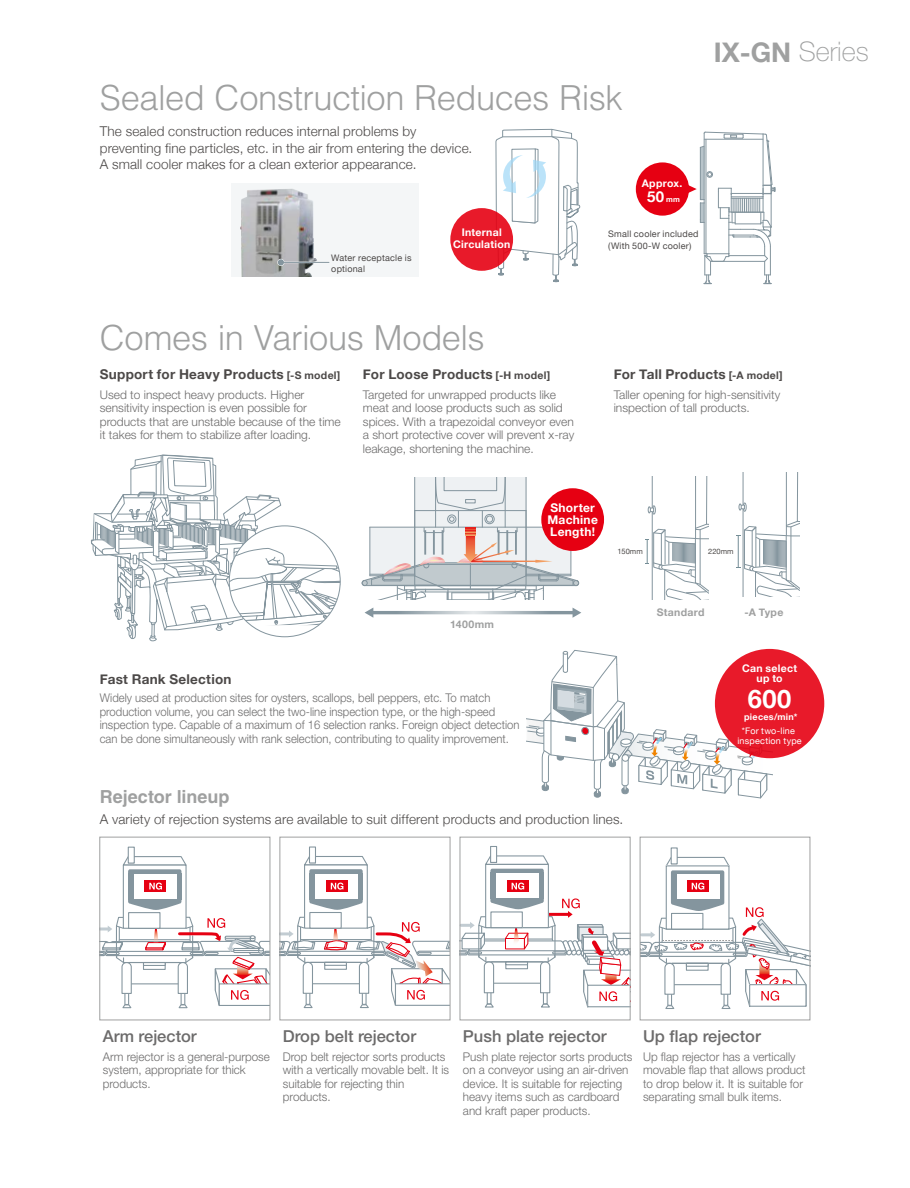
<style>
.page{position:relative;width:910px;height:1188px;background:#fff}
.page>*{position:absolute;margin:0;border:0;box-sizing:border-box;transform-origin:0 0}
.t1{font:300 34.5px "Helvetica LT Std";letter-spacing:-.015em;color:#9fa0a0}
.t2{font:100 27px "Helvetica Neue LT Std";color:#9fa0a0}
.t3{font:700 25.5px "Helvetica Neue";color:#fff}
.t4{font:700 18px "Helvetica LT Std";color:#9fa0a0}
.t5{font:500 16.5px "Helvetica Neue LT Std";color:#6c6b6b}
.t6{font:700 15px "Helvetica Neue";color:#fff}
.t7{font:300 13.5px/16.5px "Helvetica Neue";letter-spacing:.01em;color:#4c4948}
.t8{font:700 13.5px "Helvetica Neue";letter-spacing:.015em;color:#4c4948}
.t9{font:300 12px/13.5px "Helvetica Neue LT Std";color:#6c6b6b}
.t10{font:300 12px/13.5px "Helvetica Neue LT Std";color:#6c6b6b;scale:.94 1}
.t11{font:700 12px/12px "Helvetica Neue";letter-spacing:.02em;color:#fff}
.t12{font:700 10.5px/10.5px "Helvetica Neue";letter-spacing:.025em;color:#fff;text-align:center}
.t13{font:700 10.5px "Helvetica Neue";letter-spacing:.025em;color:#4c4948}
.t14{font:700 10.5px "Helvetica Neue";letter-spacing:.03em;color:#9fa0a0}
.t15{font:9px/10.5px "Helvetica Neue";letter-spacing:.025em;color:#4c4948}
.t16{font:9px/10.5px "Helvetica Neue";letter-spacing:.025em;color:#fff;text-align:center}
.t17{font:700 9px "Helvetica Neue";letter-spacing:.03em;color:#fff}
.t18{font:7.5px "Helvetica Neue";color:#4c4948}
.t19{font:700 7.5px "Helvetica Neue";color:#fff}
.s1{font-family:"Helvetica Neue";font-weight:700}
</style>
<div class="page">
<div style="left:232px;top:183px;width:187px;height:94px;background:#f4f6f7"></div>
<img style="left:240px;top:189px;width:77px;height:88px">
<svg style="left:736px;top:473px;width:64px;height:124px"></svg>
<svg style="left:645px;top:476px;width:64px;height:124px"></svg>
<svg style="left:364px;top:608px;width:217px;height:10px"></svg>
<svg style="left:361px;top:478px;width:218px;height:122px"></svg>
<svg style="left:91px;top:454px;width:249px;height:188px"></svg>
<div style="left:541px;top:488px;width:63px;height:63px;background:#e60012;border-radius:50%"></div>
<svg style="left:526px;top:650px;width:246px;height:149px"></svg>
<div style="left:128px;top:912px;width:32px;height:17px;border:1px solid #84959e"></div>
<div style="left:128px;top:847px;width:7px;height:17px;border:1px solid #84959e"></div>
<svg style="left:102px;top:916px;width:166px;height:93px"></svg>
<svg style="left:122px;top:848px;width:65px;height:62px"></svg>
<div style="left:100px;top:837px;width:170px;height:183px;border:1px solid #9fa0a0"></div>
<svg style="left:282px;top:916px;width:166px;height:93px"></svg>
<div style="left:304px;top:865px;width:63px;height:63px;background:#fff"></div>
<div style="left:304px;top:864px;width:64px;height:65px;border:1px solid #84959e"></div>
<div style="left:309px;top:912px;width:33px;height:17px;border:1px solid #84959e"></div>
<div style="left:309px;top:846px;width:7px;height:18px;border:1px solid #84959e"></div>
<svg style="left:304px;top:848px;width:64px;height:62px"></svg>
<div style="left:280px;top:837px;width:170px;height:183px;border:1px solid #9fa0a0"></div>
<div style="left:490px;top:846px;width:7px;height:17px;border:1px solid #84959e"></div>
<svg style="left:462px;top:848px;width:169px;height:167px"></svg>
<div style="left:460px;top:837px;width:170px;height:183px;border:1px solid #9fa0a0"></div>
<div style="left:670px;top:847px;width:7px;height:17px;border:1px solid #84959e"></div>
<svg style="left:642px;top:849px;width:166px;height:160px"></svg>
<div style="left:640px;top:837px;width:170px;height:183px;border:1px solid #9fa0a0"></div>
<div style="left:715px;top:649px;width:109px;height:109px;background:#e81a2a;border-radius:50%"></div>
<svg style="left:495px;top:129px;width:85px;height:154px"></svg>
<div style="left:450px;top:208px;width:63px;height:63px;background:#e81a2a;border-radius:50%"></div>
<svg style="left:673px;top:131px;width:102px;height:153px"></svg>
<div style="left:635px;top:162px;width:54px;height:54px;background:#e60012;border-radius:50%"></div>
<div style="left:277px;top:259px;width:7px;height:7px;border:1px solid #fff;border-radius:50%"></div>
<hr style="left:281px;top:262px;width:48px;height:1px;background:#84959e">
<svg style="left:278px;top:259px;width:6px;height:6px"></svg>
<h1 class="t1" style="left:100px;top:76px;width:524px">Sealed Construction Reduces Risk</h1>
<p class="t7" style="left:100px;top:122px;width:374px">The sealed construction reduces internal problems by preventing fine particles, etc in. the air from entering the device.<br>A small cooler makes for a clean exterior appearance.</p>
<p class="t15" style="left:331px;top:253px;width:82px">Water receptacle is optional</p>
<p class="t12" style="left:453px;top:226px;width:59px;line-height:12px">Internal<br>Circulation</p>
<p class="t12" style="left:641px;top:178px;width:42px">Approx.</p>
<p class="t19" style="left:666px;top:193px;width:15px">mm</p>
<p class="t6" style="left:647px;top:185px;width:19px">50</p>
<p class="t15" style="left:608px;top:229px;width:92px">Small cooler included</p>
<p class="t15" style="left:608px;top:241px;width:85px">(With 500-W cooler(</p>
<h2 class="t2" style="left:713px;top:36px;width:157px"><span class="s1">IX-GN</span> Series</h2>
<h1 class="t1" style="left:100px;top:317px;width:386px">Comes in Various Models</h1>
<p class="t8" style="left:100px;top:364px;width:185px">Support for Heavy Products</p>
<p class="t13" style="left:287px;top:367px;width:55px">[ S- model[</p>
<p class="t8" style="left:363px;top:364px;width:131px">For Loose Products</p>
<p class="t13" style="left:495px;top:367px;width:56px">[ H- model[</p>
<p class="t8" style="left:613px;top:364px;width:114px">For Tall Products</p>
<p class="t13" style="left:728px;top:367px;width:55px">[ A- model[</p>
<p class="t9" style="left:100px;top:388px;width:242px">Used to inspect heavy products. Higher sensitivity inspection is even possible for products that are unstable because of the time it takes for them to stabilize after loading.</p>
<p class="t9" style="left:363px;top:388px;width:213px">Targeted for unwrapped products like meat and loose products such as solid spices. With a trapezoidal conveyor even a short protective cover will prevent -x ray leakage, shortening the machine.</p>
<p class="t9" style="left:613px;top:388px;width:168px">Taller opening for high-sensitivity inspection of tall products.</p>
<p class="t11" style="left:547px;top:502px;width:52px">Shorter<br>Machine<br>Length!</p>
<p class="t18" style="left:617px;top:546px;width:27px">150mm</p>
<p class="t18" style="left:708px;top:546px;width:27px">220mm</p>
<p class="t14" style="left:450px;top:616px;width:45px">1400mm</p>
<p class="t8" style="left:100px;top:669px;width:133px">Fast Rank Selection</p>
<p class="t10" style="left:100px;top:691px;width:448px">Widely used at production sites for oysters, scallops, bell peppers, etc. To match production volume, you can select the two-line inspection type, or the high-speed inspection type. Capable of a maximum of 16 selection ranks. Foreign object detection can be done simultaneously with rank selection, contributing to quality improvement.</p>
<h3 class="t4" style="left:100px;top:785px;width:131px">Rejector lineup</h3>
<p class="t14" style="left:656px;top:604px;width:49px">Standard</p>
<p class="t14" style="left:744px;top:604px;width:41px">A- Type</p>
<p class="t12" style="left:742px;top:663px;width:57px">Can select up to</p>
<h3 class="t3" style="left:747px;top:679px;width:45px">600</h3>
<p class="t17" style="left:744px;top:710px;width:55px">pieces/min*</p>
<p class="t16" style="left:737px;top:726px;width:66px">*For two-line inspection type</p>
<p class="t7" style="left:100px;top:810px;width:525px">A variety of rejection systems are available to suit different products and production lines.</p>
<h3 class="t5" style="left:103px;top:1026px;width:95px">Arm rejector</h3>
<h3 class="t5" style="left:283px;top:1026px;width:135px">Drop belt rejector</h3>
<h3 class="t5" style="left:463px;top:1026px;width:145px">Push plate rejector</h3>
<h3 class="t5" style="left:643px;top:1026px;width:23px">Up</h3>
<h3 class="t5" style="left:678px;top:1026px;width:83px">ap rejector</h3>
<p class="t9" style="left:103px;top:1049px;width:169px">Arm rejector is a general-purpose system, appropriate for thick products.</p>
<p class="t9" style="left:283px;top:1049px;width:168px">Drop belt rejector sorts products with a vertically movable belt isIt. suitable for rejecting thin products.</p>
<p class="t9" style="left:463px;top:1049px;width:171px">Push plate rejector sorts products on a conveyor using an air-driven device isIt. suitable for rejecting heavy items such as cardboard and kraft paper products.</p>
<p class="t9" style="left:666px;top:1049px;width:131px">ap rejector has a vertically</p>
<p class="t9" style="left:643px;top:1049px;width:16px">Up</p>
<p class="t9" style="left:643px;top:1063px;width:161px">movable<br>to drop below isIt.it suitable for separating small bulk items.</p>
<p class="t9" style="left:694px;top:1063px;width:113px">ap that allows product</p>
</div>
